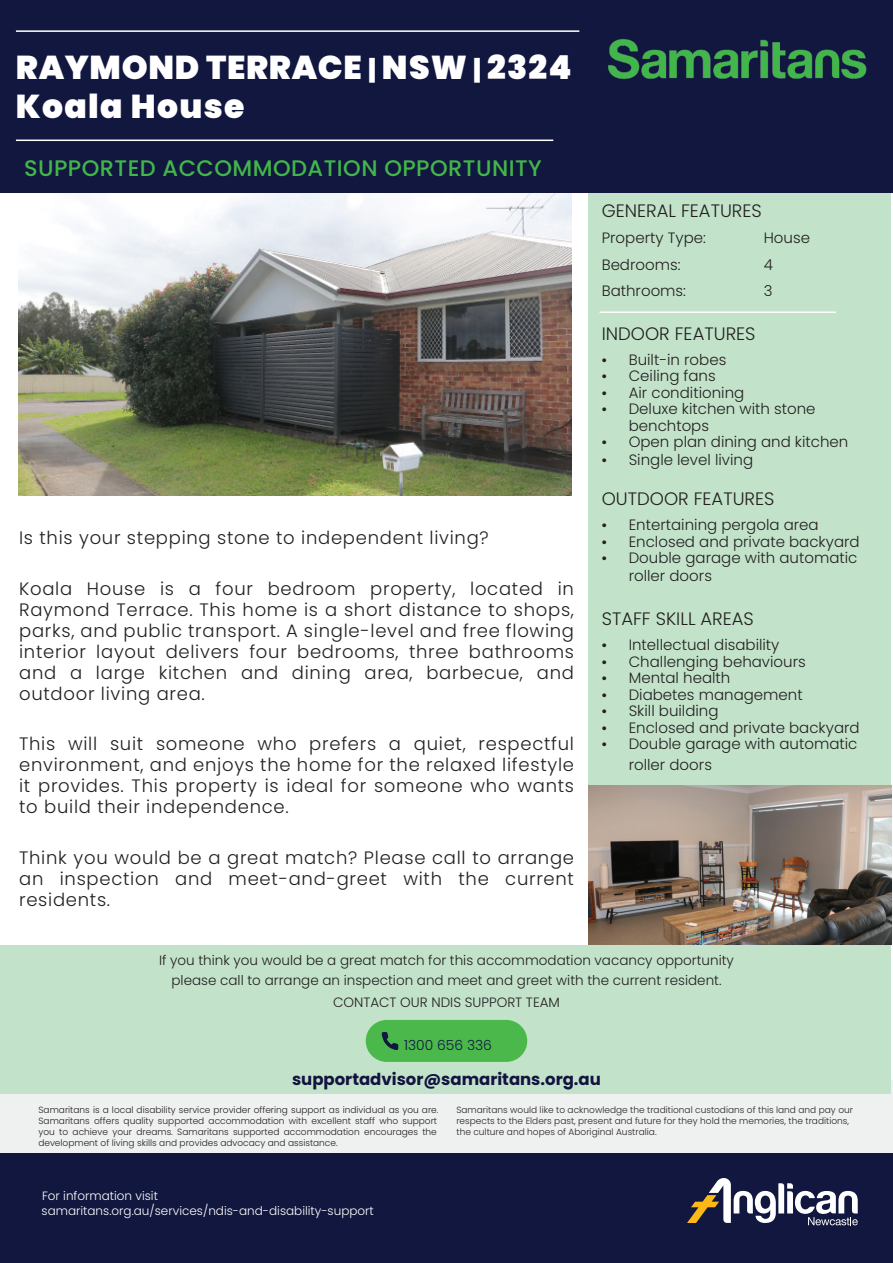
<style>
.page{position:relative;width:893px;height:1263px;background:#fff}
.page>*{position:absolute;margin:0;border:0;box-sizing:border-box;transform-origin:0 0}
.t1{font:900 33px/39.6px "Poppins";letter-spacing:.04em;color:#fff}
.t2{font:500 22.5px "Poppins";letter-spacing:.02em;color:#42b64b}
.t3{font:300 18px/21px "Poppins";letter-spacing:.04em;color:#231f20;text-align:justify}
.t4{font:300 18px "Poppins";color:#231f20}
.t5{font:700 16.5px "Poppins";color:#12133f}
.t6{font:300 15px/16.5px "Poppins";color:#231f20}
.t7{font:300 13.8px "Poppins";color:#11173f}
.t8{font:300 13.5px/19.5px "Poppins";color:#231f20;text-align:center}
.t9{font:300 12px/14.4px "Poppins";color:#fff}
.t10{font:300 9px/10.8px "Poppins";color:#231f20}
.t11{font:300 9px/10.8px "Poppins";color:#282426}
.s1{font-size:25.5px}
.s2{font-family:"Myriad Pro";font-weight:400;font-size:18px}
</style>
<div class="page">
<div style="left:588px;top:191px;width:302px;height:624px;background:#c2e3ca"></div>
<div style="left:0;top:0;width:893px;height:192px;background:#11173f"></div>
<hr style="left:16px;top:30px;width:563px;height:2px;background:#fff">
<hr style="left:16px;top:140px;width:537px;height:1px;background:#fff">
<div style="left:0;top:1080px;width:893px;height:73px;background:#eff0f0"></div>
<div style="left:0;top:1154px;width:893px;height:109px;background:#11173f"></div>
<svg style="left:687px;top:1178px;width:171px;height:47px"></svg>
<hr style="left:600px;top:311px;width:236px;height:2px;background:#fff">
<div style="left:0;top:945px;width:891px;height:149px;background:#c2e3ca"></div>
<div style="left:366px;top:1020px;width:161px;height:42px;background:#4bb84b;border-radius:21px"></div>
<svg style="left:382px;top:1032px;width:16px;height:18px"></svg>
<img style="left:608px;top:39px;width:259px;height:40px">
<img style="left:18px;top:193px;width:554px;height:302px">
<img style="left:588px;top:785px;width:303px;height:160px">
<h1 class="t1" style="left:16px;top:47px;width:557px">RAYMOND TERRACE <span class="s1">|</span> NSW <span class="s1">|</span> 2324<br>Koala House</h1>
<p class="t2" style="left:24px;top:155px;width:519px">SUPPORTED ACCOMMODATION OPPORTUNITY</p>
<p class="t3" style="left:19px;top:527px;width:471px">Is this your stepping stone to independent living?</p>
<p class="t3" style="left:19px;top:578px;width:556px">Koala House is a four bedroom property, located in Raymond Terrace. This home is a short distance to shops, parks, and public transport. A single-level and free flowing interior layout delivers four bedrooms, three bathrooms and a large kitchen and dining area, barbecue, and outdoor living area.</p>
<p class="t3" style="left:19px;top:733px;width:556px">This will suit someone who prefers a quiet, respectful environment, and enjoys the home for the relaxed lifestyle it provides. This property is ideal for someone who wants to build their independence.</p>
<p class="t3" style="left:19px;top:847px;width:556px">Think you would be a great match? Please call to arrange an inspection and meet-and-greet with the current residents.</p>
<p class="t4" style="left:602px;top:200px;width:162px">GENERAL FEATURES</p>
<p class="t6" style="left:602px;top:230px;width:106px">Property Type:</p>
<p class="t6" style="left:764px;top:230px;width:48px">House</p>
<p class="t6" style="left:602px;top:256px;width:80px">Bedrooms:</p>
<p class="t6" style="left:764px;top:256px;width:11px">4</p>
<p class="t6" style="left:602px;top:283px;width:86px">Bathrooms:</p>
<p class="t6" style="left:764px;top:283px;width:10px">3</p>
<p class="t4" style="left:602px;top:323px;width:155px">INDOOR FEATURES</p>
<p class="t6" style="left:602px;top:351px;width:126px"><span class="s2">•</span> Built-in robes</p>
<p class="t6" style="left:602px;top:368px;width:116px"><span class="s2">•</span> Ceiling fans</p>
<p class="t6" style="left:602px;top:384px;width:144px"><span class="s2">•</span> Air conditioning</p>
<p class="t6" style="left:629px;top:401px;width:188px;text-indent:-27px"><span class="s2">•</span> Deluxe kitchen with stone benchtops</p>
<p class="t6" style="left:602px;top:434px;width:248px"><span class="s2">•</span> Open plan dining and kitchen</p>
<p class="t6" style="left:602px;top:452px;width:153px"><span class="s2">•</span> Single level living</p>
<p class="t4" style="left:602px;top:489px;width:174px">OUTDOOR FEATURES</p>
<p class="t6" style="left:602px;top:517px;width:219px"><span class="s2">•</span> Entertaining pergola area</p>
<p class="t6" style="left:602px;top:533px;width:259px"><span class="s2">•</span> Enclosed and private backyard</p>
<p class="t6" style="left:629px;top:549px;width:230px;line-height:18px;text-indent:-27px"><span class="s2">•</span> Double garage with automatic roller doors</p>
<p class="t4" style="left:602px;top:608px;width:154px">STAFF SKILL AREAS</p>
<p class="t6" style="left:602px;top:636px;width:179px"><span class="s2">•</span> Intellectual disability</p>
<p class="t6" style="left:602px;top:653px;width:206px"><span class="s2">•</span> Challenging behaviours</p>
<p class="t6" style="left:602px;top:669px;width:130px"><span class="s2">•</span> Mental health</p>
<p class="t6" style="left:602px;top:686px;width:203px"><span class="s2">•</span> Diabetes management</p>
<p class="t6" style="left:602px;top:702px;width:118px"><span class="s2">•</span> Skill building</p>
<p class="t6" style="left:602px;top:719px;width:259px"><span class="s2">•</span> Enclosed and private backyard</p>
<p class="t6" style="left:629px;top:733px;width:230px;line-height:21px;text-indent:-27px"><span class="s2">•</span> Double garage with automatic roller doors</p>
<p class="t8" style="left:159px;top:951px;width:576px">If you think you would be a great match for this accommodation vacancy opportunity please call to arrange an inspection and meet and greet with the current resident.</p>
<p class="t8" style="left:333px;top:992px;width:228px">CONTACT OUR NDIS SUPPORT TEAM</p>
<p class="t7" style="left:404px;top:1037px;width:89px">1300 656 336</p>
<p class="t5" style="left:292px;top:1069px;width:310px">supportadvisor@samaritans.org.au</p>
<p class="t10" style="left:38px;top:1105px;width:402px">Samaritans is a local disability service provider offering support as individual as you are.<br>Samaritans offers quality supported accommodation with excellent staff who support you to achieve your dreams. Samaritans supported accommodation encourages the development of living skills and provides advocacy and assistance.</p>
<p class="t11" style="left:456px;top:1105px;width:398px">Samaritans would like to acknowledge the traditional custodians of this land and pay our respects to the Elders past, present and future for they hold the memories, the traditions, the culture and hopes of Aboriginal Australia.</p>
<p class="t9" style="left:42px;top:1189px;width:334px">For information visit samaritans.org.au/services/ndis-and-disability-support</p>
</div>
